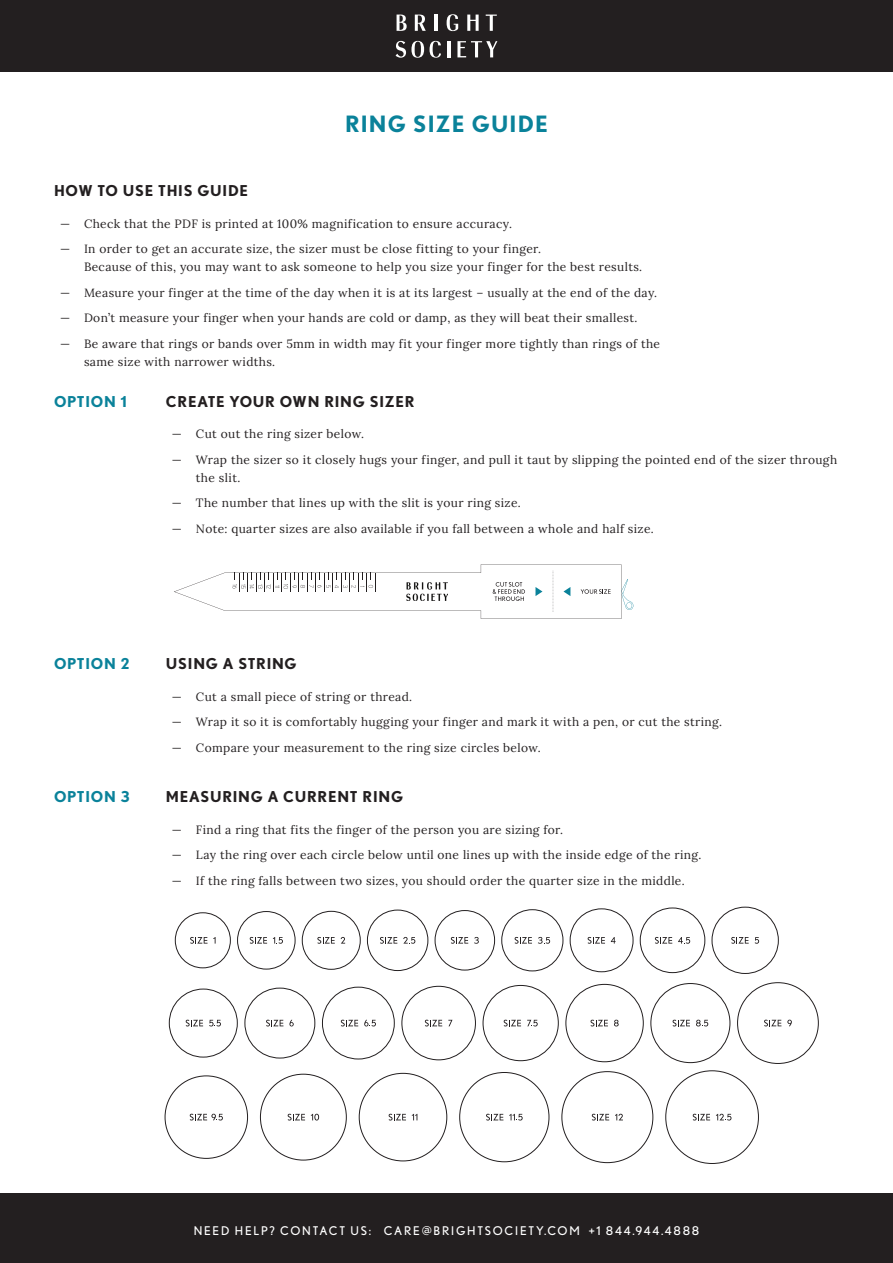
<style>
.page{position:relative;width:893px;height:1263px;background:#fff}
.page>*{position:absolute;margin:0;border:0;box-sizing:border-box;transform-origin:0 0}
.t1{font:700 22.5px "Nobel";letter-spacing:.05em;color:#0a829a}
.t2{font:700 15px "Nobel";letter-spacing:.05em;color:#231f20}
.t3{font:700 15px "Nobel";letter-spacing:.05em;color:#0a829a}
.t4{font:12px/18px "Lora";letter-spacing:.03em;color:#231f20}
.t5{font:12px "Nobel";letter-spacing:.15em;color:#fff}
</style>
<div class="page">
<div style="left:0;top:1194px;width:893px;height:69px;background:#231f20"></div>
<div style="left:175px;top:912px;width:56px;height:56px;border:1px solid #231f20;border-radius:50%"></div>
<div style="left:237px;top:911px;width:58px;height:58px;border:1px solid #231f20;border-radius:50%"></div>
<div style="left:302px;top:911px;width:59px;height:59px;border:1px solid #231f20;border-radius:50%"></div>
<div style="left:367px;top:910px;width:61px;height:61px;border:1px solid #231f20;border-radius:50%"></div>
<div style="left:435px;top:910px;width:60px;height:60px;border:1px solid #231f20;border-radius:50%"></div>
<div style="left:501px;top:909px;width:62px;height:62px;border:1px solid #231f20;border-radius:50%"></div>
<div style="left:570px;top:908px;width:63px;height:64px;border:1px solid #231f20;border-radius:50%"></div>
<div style="left:640px;top:908px;width:65px;height:65px;border:1px solid #231f20;border-radius:50%"></div>
<div style="left:712px;top:907px;width:67px;height:67px;border:1px solid #231f20;border-radius:50%"></div>
<div style="left:737px;top:982px;width:82px;height:82px;border:1px solid #231f20;border-radius:50%"></div>
<div style="left:650px;top:983px;width:80px;height:80px;border:1px solid #231f20;border-radius:50%"></div>
<div style="left:565px;top:984px;width:79px;height:78px;border:1px solid #231f20;border-radius:50%"></div>
<div style="left:483px;top:985px;width:76px;height:76px;border:1px solid #231f20;border-radius:50%"></div>
<div style="left:401px;top:986px;width:75px;height:74px;border:1px solid #231f20;border-radius:50%"></div>
<div style="left:169px;top:989px;width:69px;height:68px;border:1px solid #231f20;border-radius:50%"></div>
<div style="left:245px;top:988px;width:70px;height:70px;border:1px solid #231f20;border-radius:50%"></div>
<div style="left:322px;top:987px;width:73px;height:72px;border:1px solid #231f20;border-radius:50%"></div>
<svg style="left:190px;top:937px;width:26px;height:7px"></svg>
<svg style="left:250px;top:937px;width:17px;height:7px"></svg>
<svg style="left:273px;top:937px;width:10px;height:7px"></svg>
<svg style="left:317px;top:937px;width:18px;height:7px"></svg>
<svg style="left:341px;top:937px;width:4px;height:6px"></svg>
<svg style="left:380px;top:937px;width:17px;height:7px"></svg>
<svg style="left:403px;top:937px;width:12px;height:7px"></svg>
<svg style="left:451px;top:937px;width:17px;height:7px"></svg>
<svg style="left:474px;top:937px;width:5px;height:7px"></svg>
<svg style="left:515px;top:937px;width:17px;height:7px"></svg>
<svg style="left:538px;top:937px;width:12px;height:7px"></svg>
<svg style="left:588px;top:937px;width:17px;height:7px"></svg>
<svg style="left:611px;top:937px;width:5px;height:6px"></svg>
<svg style="left:655px;top:937px;width:17px;height:7px"></svg>
<svg style="left:678px;top:937px;width:12px;height:7px"></svg>
<svg style="left:731px;top:937px;width:18px;height:7px"></svg>
<svg style="left:755px;top:937px;width:4px;height:7px"></svg>
<svg style="left:764px;top:1020px;width:17px;height:6px"></svg>
<svg style="left:787px;top:1020px;width:5px;height:6px"></svg>
<svg style="left:673px;top:1020px;width:17px;height:6px"></svg>
<svg style="left:696px;top:1020px;width:12px;height:6px"></svg>
<svg style="left:590px;top:1020px;width:18px;height:6px"></svg>
<svg style="left:614px;top:1020px;width:5px;height:6px"></svg>
<svg style="left:504px;top:1020px;width:17px;height:6px"></svg>
<svg style="left:527px;top:1020px;width:11px;height:6px"></svg>
<svg style="left:425px;top:1020px;width:17px;height:6px"></svg>
<svg style="left:448px;top:1020px;width:4px;height:6px"></svg>
<svg style="left:486px;top:1114px;width:17px;height:6px"></svg>
<svg style="left:509px;top:1114px;width:14px;height:6px"></svg>
<svg style="left:389px;top:1114px;width:17px;height:6px"></svg>
<svg style="left:412px;top:1114px;width:5px;height:6px"></svg>
<svg style="left:288px;top:1114px;width:17px;height:6px"></svg>
<svg style="left:311px;top:1114px;width:8px;height:6px"></svg>
<svg style="left:190px;top:1114px;width:33px;height:6px"></svg>
<svg style="left:186px;top:1020px;width:17px;height:6px"></svg>
<svg style="left:209px;top:1020px;width:12px;height:6px"></svg>
<svg style="left:266px;top:1020px;width:17px;height:6px"></svg>
<svg style="left:289px;top:1020px;width:5px;height:6px"></svg>
<svg style="left:341px;top:1020px;width:17px;height:6px"></svg>
<svg style="left:364px;top:1020px;width:12px;height:6px"></svg>
<svg style="left:592px;top:1114px;width:17px;height:6px"></svg>
<svg style="left:615px;top:1114px;width:8px;height:6px"></svg>
<svg style="left:693px;top:1114px;width:17px;height:6px"></svg>
<svg style="left:716px;top:1114px;width:15px;height:6px"></svg>
<svg style="left:174px;top:564px;width:459px;height:55px"></svg>
<img style="left:407px;top:583px;width:40px;height:17px">
<div style="left:0;top:0;width:893px;height:72px;background:#231f20"></div>
<svg style="left:397px;top:15px;width:10px;height:16px"></svg>
<svg style="left:415px;top:15px;width:11px;height:16px"></svg>
<hr style="left:434px;top:15px;width:3px;height:16px;background:#fff">
<svg style="left:447px;top:14px;width:11px;height:17px"></svg>
<svg style="left:467px;top:15px;width:12px;height:16px"></svg>
<svg style="left:486px;top:15px;width:11px;height:16px"></svg>
<svg style="left:396px;top:41px;width:28px;height:17px"></svg>
<svg style="left:430px;top:41px;width:11px;height:17px"></svg>
<hr style="left:447px;top:41px;width:3px;height:16px;background:#fff">
<svg style="left:457px;top:41px;width:40px;height:16px"></svg>
<p class="t1" style="left:345px;top:111px;width:204px">RING SIZE GUIDE</p>
<p class="t2" style="left:54px;top:182px;width:196px">HOW TO USE THIS GUIDE</p>
<p class="t4" style="left:60px;top:214px;width:453px">— Check that the PDF is printed at 100% magnification to ensure accuracy.</p>
<p class="t4" style="left:84px;top:239px;width:560px;text-indent:-24px">— In order to get an accurate size, the sizer must be close fitting to your finger.<br>Because of this, you may want to ask someone to help you size your finger for the best results.</p>
<p class="t4" style="left:60px;top:283px;width:599px">— Measure your finger at the time of the day when it is at its largest – usually at the end of the day.</p>
<p class="t4" style="left:60px;top:308px;width:579px">— Don’t measure your finger when your hands are cold or damp, as they will beat their smallest.</p>
<p class="t4" style="left:84px;top:334px;width:578px;text-indent:-24px">— Be aware that rings or bands over 5mm in width may fit your finger more tightly than rings of the same size with narrower widths.</p>
<p class="t3" style="left:54px;top:392px;width:74px">OPTION 1</p>
<p class="t2" style="left:166px;top:392px;width:250px">CREATE YOUR OWN RING SIZER</p>
<p class="t4" style="left:172px;top:424px;width:194px">— Cut out the ring sizer below.</p>
<p class="t4" style="left:196px;top:450px;width:643px;text-indent:-24px">— Wrap the sizer so it closely hugs your finger, and pull it taut by slipping the pointed end of the sizer through the slit.</p>
<p class="t4" style="left:172px;top:493px;width:350px">— The number that lines up with the slit is your ring size.</p>
<p class="t4" style="left:172px;top:519px;width:483px">— Note: quarter sizes are also available if you fall between a whole and half size.</p>
<p class="t3" style="left:54px;top:655px;width:77px">OPTION 2</p>
<p class="t3" style="left:54px;top:788px;width:77px">OPTION 3</p>
<p class="t2" style="left:166px;top:655px;width:132px">USING A STRING</p>
<p class="t4" style="left:172px;top:686px;width:242px">— Cut a small piece of string or thread.</p>
<p class="t4" style="left:172px;top:712px;width:552px">— Wrap it so it is comfortably hugging your finger and mark it with a pen, or cut the string.</p>
<p class="t4" style="left:172px;top:737px;width:370px">— Compare your measurement to the ring size circles below.</p>
<p class="t2" style="left:166px;top:788px;width:239px">MEASURING A CURRENT RING</p>
<p class="t4" style="left:172px;top:820px;width:393px">— Find a ring that fits the finger of the person you are sizing for.</p>
<p class="t4" style="left:172px;top:845px;width:531px">— Lay the ring over each circle below until one lines up with the inside edge of the ring.</p>
<p class="t4" style="left:172px;top:871px;width:514px">— If the ring falls between two sizes, you should order the quarter size in the middle.</p>
<p class="t5" style="left:194px;top:1223px;width:507px">NEED HELP? CONTACT US: CARE@BRIGHTSOCIETY.COM +1 844.944.4888</p>
</div>
